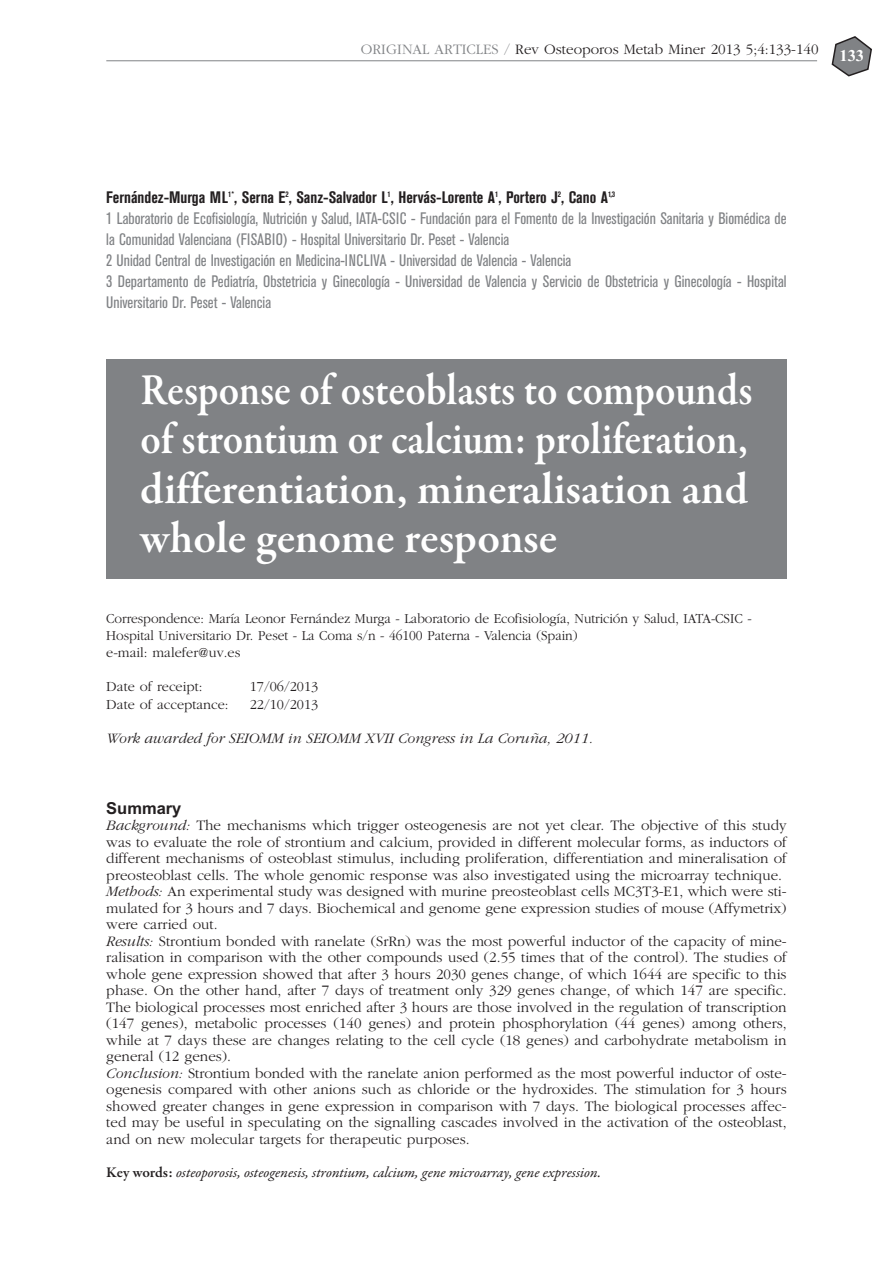
<style>
.page{position:relative;width:893px;height:1263px;background:#fff}
.page>*{position:absolute;margin:0;border:0;box-sizing:border-box;transform-origin:0 0}
.t1{font:600 45px/49.5px "Garamond Premr Pro";color:#fff;text-align:justify;scale:.9 1}
.t2{font:condensed 16.5px/21px "Akzidenz Grotesk BE";color:#808285}
.t3{font:700 16.5px "Arial";color:#231f20}
.t4{font:700 16.5px "Times New Roman";color:#fff}
.t5{font:300 15px/16.5px "Garamond";color:#231f20}
.t6{font:italic 15px "Garamond Premr Pro";color:#231f20}
.t7{font:italic 300 15px "Garamond";color:#231f20}
.t8{font:300 14.25px/17.1px "Garamond";letter-spacing:-.005em;color:#231f20;scale:.95 1}
.t9{font:300 14.25px "Garamond";letter-spacing:-.005em;color:#231f20}
.s1{color:#808285}
.s2{font-weight:700;color:#231f20}
.s3{font-style:italic}
.s4{font-weight:600;font-style:normal}
</style>
<div class="page">
<svg style="left:832px;top:36px;width:40px;height:40px"></svg>
<hr style="left:106px;top:60px;width:711px;height:1px;background:#808285">
<div style="left:106px;top:359px;width:681px;height:219px;background:#808285"></div>
<p class="t5" style="left:361px;top:42px;width:459px"><span class="s1">ORIGINAL ARTICLES /</span> Rev Osteoporos Metab Miner 2013 5;4:133-140</p>
<p class="t4" style="left:839px;top:46px;width:26px">133</p>
<p class="t2" style="left:106px;top:188px;width:682px"><span class="s2">Fernández-Murga ML</span><sup>1*</sup><span class="s2">, Serna E</span><sup>2</sup><span class="s2">, Sanz-Salvador L</span><sup>1</sup><span class="s2">, Hervás-Lorente A</span><sup>1</sup><span class="s2">, Portero J</span><sup>2</sup><span class="s2">, Cano A</span><sup>1,3<br></sup>1 Laboratorio de Ecofisiología, Nutrición y Salud, IATA-CSIC - Fundación para el Fomento de la Investigación Sanitaria y Biomédica de la Comunidad Valenciana (FISABIO) - Hospital Universitario Dr. Peset - Valencia<br>2 Unidad Central de Investigación en Medicina-INCLIVA - Universidad de Valencia - Valencia<br>3 Departamento de Pediatría, Obstetricia y Ginecología - Universidad de Valencia y Servicio de Obstetricia y Ginecología - Hospital Universitario Dr. Peset - Valencia</p>
<h1 class="t1" style="left:140px;top:369px;width:682px">Response of osteoblasts to compounds of strontium or calcium: proliferation, differentiation, mineralisation and whole genome response</h1>
<p class="t8" style="left:106px;top:611px;width:681px">Correspondence: María Leonor Fernández Murga - Laboratorio de Ecofisiología, Nutrición y Salud, IATA-CSIC -<br>Hospital Universitario Dr. Peset - La Coma s/n - 46100 Paterna - Valencia (Spain)<br>e-mail: malefer@uv.es</p>
<p class="t9" style="left:106px;top:681px;width:98px">Date of receipt:</p>
<p class="t9" style="left:250px;top:681px;width:70px">17/06/2013</p>
<p class="t9" style="left:106px;top:698px;width:124px">Date of acceptance:</p>
<p class="t9" style="left:250px;top:698px;width:70px">22/10/2013</p>
<p class="t7" style="left:106px;top:733px;width:488px">Work awarded for SEIOMM in SEIOMM XVII Congress in La Coruña, 2011.</p>
<p class="t3" style="left:106px;top:802px;width:77px">Summary</p>
<p class="t5" style="left:106px;top:818px;width:682px"><span class="s3">Background:</span> The mechanisms which trigger osteogenesis are not yet clear. The objective of this study was to evaluate the role of strontium and calcium, provided in different molecular forms, as inductors of different mechanisms of osteoblast stimulus, including proliferation, differentiation and mineralisation of preosteoblast cells. The whole genomic response was also investigated using the microarray technique.<br><span class="s3">Methods:</span> An experimental study was designed with murine preosteoblast cells MC3T3-E1, which were sti&shy;mulated for 3 hours and 7 days. Biochemical and genome gene expression studies of mouse (Affymetrix) were carried out.<br><span class="s3">Results:</span> Strontium bonded with ranelate (SrRn) was the most powerful inductor of the capacity of mine&shy;ralisation in comparison with the other compounds used (2.55 times that of the control). The studies of whole gene expression showed that after 3 hours 2030 genes change, of which 1644 are specific to this phase. On the other hand, after 7 days of treatment only 329 genes change, of which 147 are specific.<br>The biological processes most enriched after 3 hours are those involved in the regulation of transcription (147 genes), metabolic processes (140 genes) and protein phosphorylation (44 genes) among others, while at 7 days these are changes relating to the cell cycle (18 genes) and carbohydrate metabolism in general (12 genes).<br><span class="s3">Conclusion:</span> Strontium bonded with the ranelate anion performed as the most powerful inductor of oste&shy;ogenesis compared with other anions such as chloride or the hydroxides. The stimulation for 3 hours showed greater changes in gene expression in comparison with 7 days. The biological processes affec&shy;ted may be useful in speculating on the signalling cascades involved in the activation of the osteoblast, and on new molecular targets for therapeutic purposes.</p>
<p class="t6" style="left:106px;top:1166px;width:496px"><span class="s4">Key words:</span> osteoporosis, osteogenesis, strontium, calcium, gene microarray, gene expression.</p>
</div>
